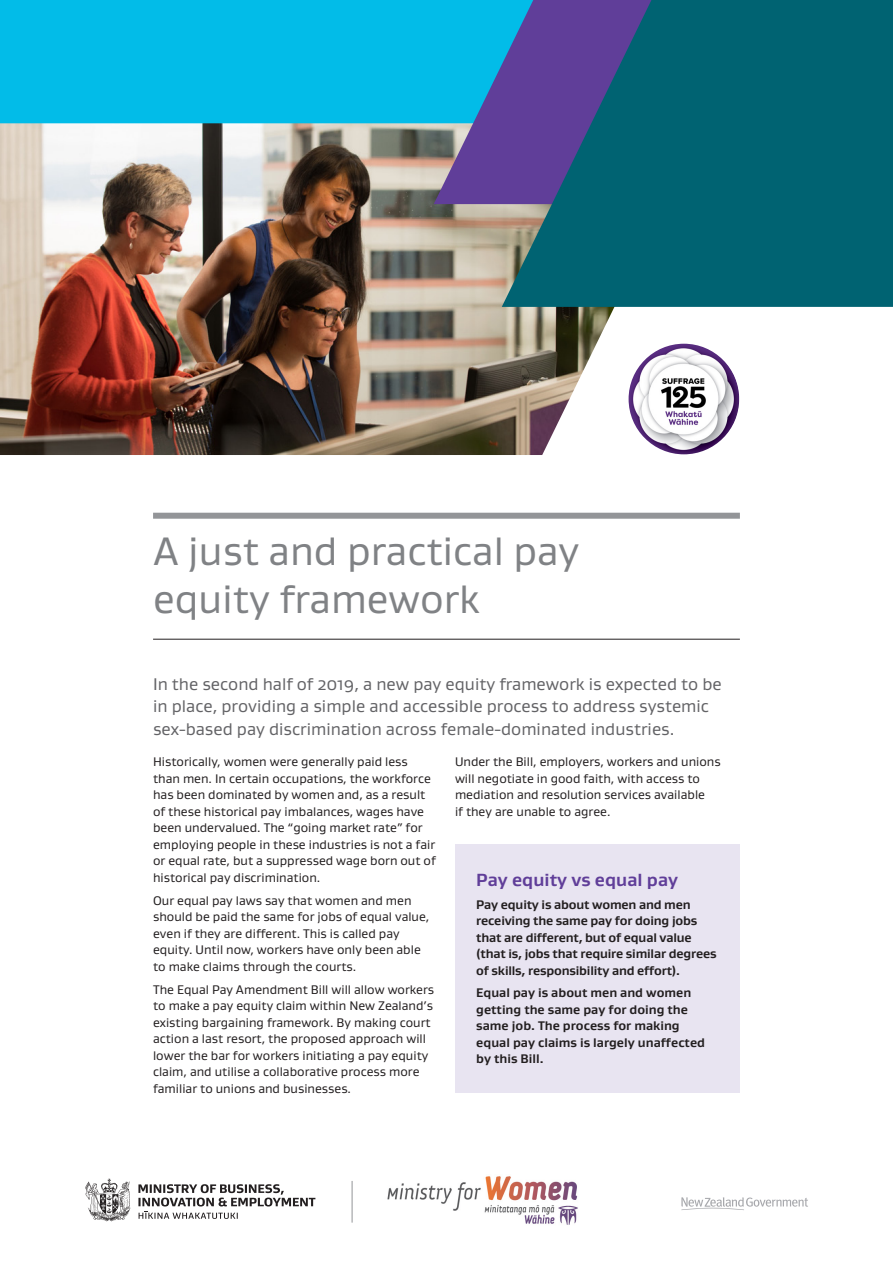
<style>
.page{position:relative;width:893px;height:1263px;background:#fff}
.page>*{position:absolute;margin:0;border:0;box-sizing:border-box;transform-origin:0 0}
.Section_Header_Gusta{font:40.5px/48px "Gustan";color:#808285}
.Heading_1_Gustan{font:700 18px "Gustan";color:#603e99}
.Intro_text_Gustan{font:17.25px/22.5px "Gustan";color:#636366}
.Body_text_Gustan{font:12.75px/16.5px "Gustan";color:#231f20}
.Body_text_Gustan-2{font:700 12.75px/16.5px "Gustan";letter-spacing:-.015em;color:#231f20}
</style>
<div class="page">
<img style="left:0;top:123px;width:615px;height:332px">
<div style="left:0;top:0;width:434px;height:123px;background:#02bce8"></div>
<img style="left:387px;top:1176px;width:191px;height:49px">
<div style="left:153px;top:513px;width:587px;height:6px;background:#939598"></div>
<hr style="left:153px;top:639px;width:587px;height:1px;background:#231f20">
<svg style="left:681px;top:1197px;width:127px;height:13px"></svg>
<svg style="left:434px;top:0;width:68px;height:204px;background:#358dc3"></svg>
<svg style="left:502px;top:0;width:391px;height:307px;background:#135f79"></svg>
<svg style="left:85px;top:1179px;width:46px;height:42px"></svg>
<svg style="left:138px;top:1184px;width:177px;height:35px"></svg>
<div style="left:455px;top:844px;width:285px;height:249px;background:#e8e4f1"></div>
<hr style="left:352px;top:1181px;width:1px;height:41px;background:#939598">
<img style="left:627px;top:342px;width:113px;height:114px;border-radius:57px">
<div style="left:626px;top:341px;width:116px;height:116px;border:2px solid #fff;border-radius:50%"></div>
<p class="Section_Header_Gusta" style="left:153px;top:526px;width:428px">A just and practical pay equity framework</p>
<p class="Intro_text_Gustan" style="left:153px;top:672px;width:570px">In the second half of 2019, a new pay equity framework is expected to be in place, providing a simple and accessible process to address systemic sex-based pay discrimination across female-dominated industries.</p>
<p class="Body_text_Gustan" style="left:153px;top:753px;width:284px">Historically, women were generally paid less than men. In certain occupations, the workforce has been dominated by women and, as a result of these historical pay imbalances, wages have been undervalued. The “going market rate” for employing people in these industries is not a fair or equal rate, but a suppressed wage born out of historical pay discrimination.</p>
<p class="Body_text_Gustan" style="left:153px;top:892px;width:278px">Our equal pay laws say that women and men should be paid the same for jobs of equal value, even if they are different. This is called pay equity. Until now, workers have only been able to make claims through the courts.</p>
<p class="Body_text_Gustan" style="left:153px;top:981px;width:283px">The Equal Pay Amendment Bill will allow workers to make a pay equity claim within New Zealand’s existing bargaining framework. By making court action a last resort, the proposed approach will lower the bar for workers initiating a pay equity claim, and utilise a collaborative process more familiar to unions and businesses.</p>
<p class="Body_text_Gustan" style="left:455px;top:753px;width:267px">Under the Bill, employers, workers and unions will negotiate in good faith, with access to mediation and resolution services available<br>if they are unable to agree.</p>
<p class="Heading_1_Gustan" style="left:476px;top:868px;width:203px">Pay equity vs equal pay</p>
<p class="Body_text_Gustan-2" style="left:476px;top:896px;width:242px">Pay equity is about women and men receiving the same pay for doing jobs that are different, but of equal value (that is, jobs that require similar degrees of skills, responsibility and effort).</p>
<p class="Body_text_Gustan-2" style="left:476px;top:984px;width:230px">Equal pay is about men and women getting the same pay for doing the same job. The process for making equal pay claims is largely unaffected by this Bill.</p>
</div>
